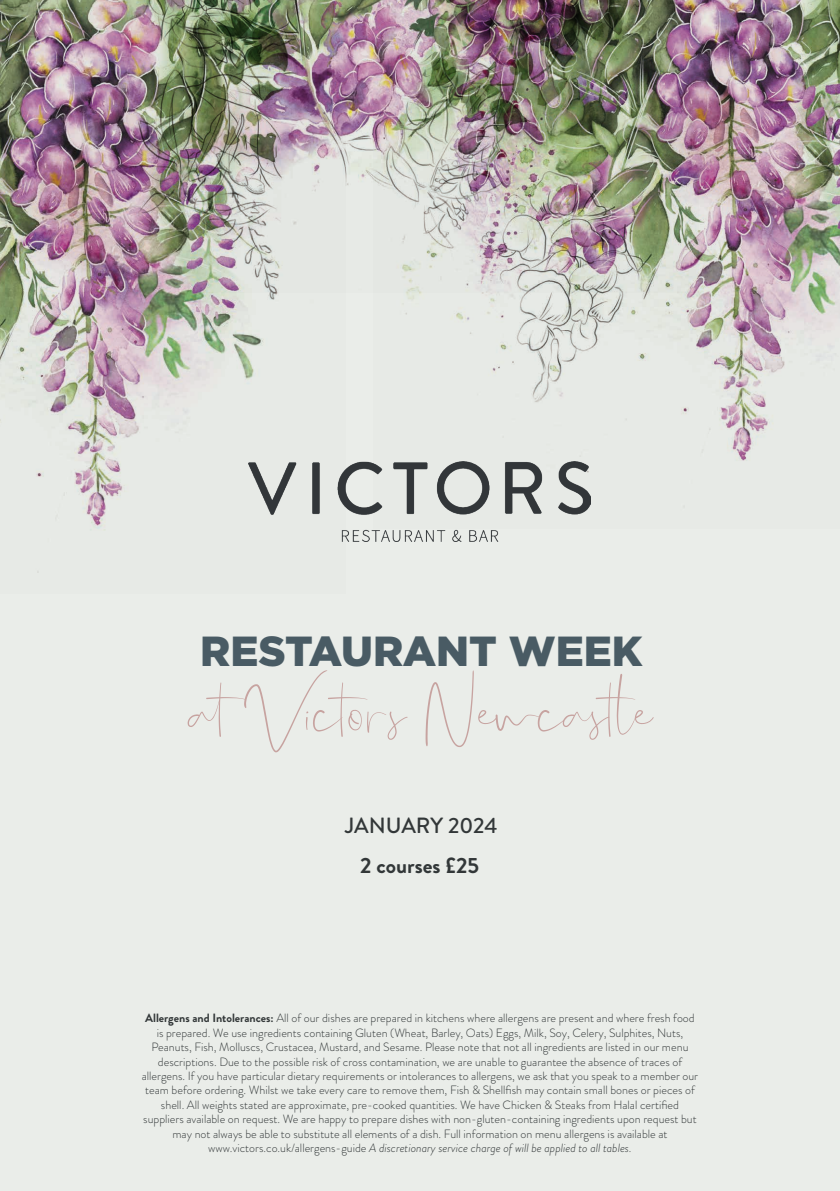
<style>
.page{position:relative;width:840px;height:1191px;background:#fff}
.page>*{position:absolute;margin:0;border:0;box-sizing:border-box;transform-origin:0 0}
.t1{font:86px "Real Kindly";color:#c7a3a0}
.t2{font:900 42px "Gotham";color:#495b64}
.t3{font:700 22px "Brandon Grotesque";color:#323738}
.t4{font:500 22px "Brandon Grotesque";color:#323738}
.t5{font:300 12px/14.4px "Brandon Grotesque";color:#323738;text-align:center}
.s1{font-weight:700}
.s2{font-style:italic}
</style>
<div class="page">
<div style="left:0;top:0;width:839px;height:1191px;background:#eaede9"></div>
<img style="left:402px;top:0;width:437px;height:507px">
<img style="left:0;top:0;width:343px;height:573px">
<img style="left:82px;top:0;width:616px;height:293px">
<img style="left:248px;top:461px;width:342px;height:80px">
<h2 class="t2" style="left:200px;top:626px;width:443px">RESTAURANT WEEK</h2>
<h1 class="t1" style="left:190px;top:658px;width:463px">atVictors Newcastle</h1>
<h3 class="t4" style="left:345px;top:810px;width:154px">JANUARY 2024</h3>
<h3 class="t3" style="left:360px;top:850px;width:120px">2 courses £25</h3>
<p class="t5" style="left:142px;top:1011px;width:557px"><span class="s1">Allergens and Intolerances:</span> All of our dishes are prepared in kitchens where allergens are present and where fresh food is prepared. We use ingredients containing Gluten (Wheat, Barley, Oats) Eggs, Milk, Soy, Celery, Sulphites, Nuts, Peanuts, Fish, Molluscs, Crustacea, Mustard, and Sesame. Please note that not all ingredients are listed in our menu descriptions. Due to the possible risk of cross contamination, we are unable to guarantee the absence of traces of allergens. If you have particular dietary requirements or intolerances to allergens, we ask that you speak to a member our team before ordering. Whilst we take every care to remove them, Fish &amp; Shellfish may contain small bones or pieces of shell. All weights stated are approximate, pre-cooked quantities. We have Chicken &amp; Steaks from Halal certified suppliers available on request. We are happy to prepare dishes with non-gluten-containing ingredients upon request but may not always be able to substitute all elements of a dish. Full information on menu allergens is available at www.victors.co.uk/allergens-guide <span class="s2">A discretionary service charge of will be applied to all tables.</span></p>
</div>
